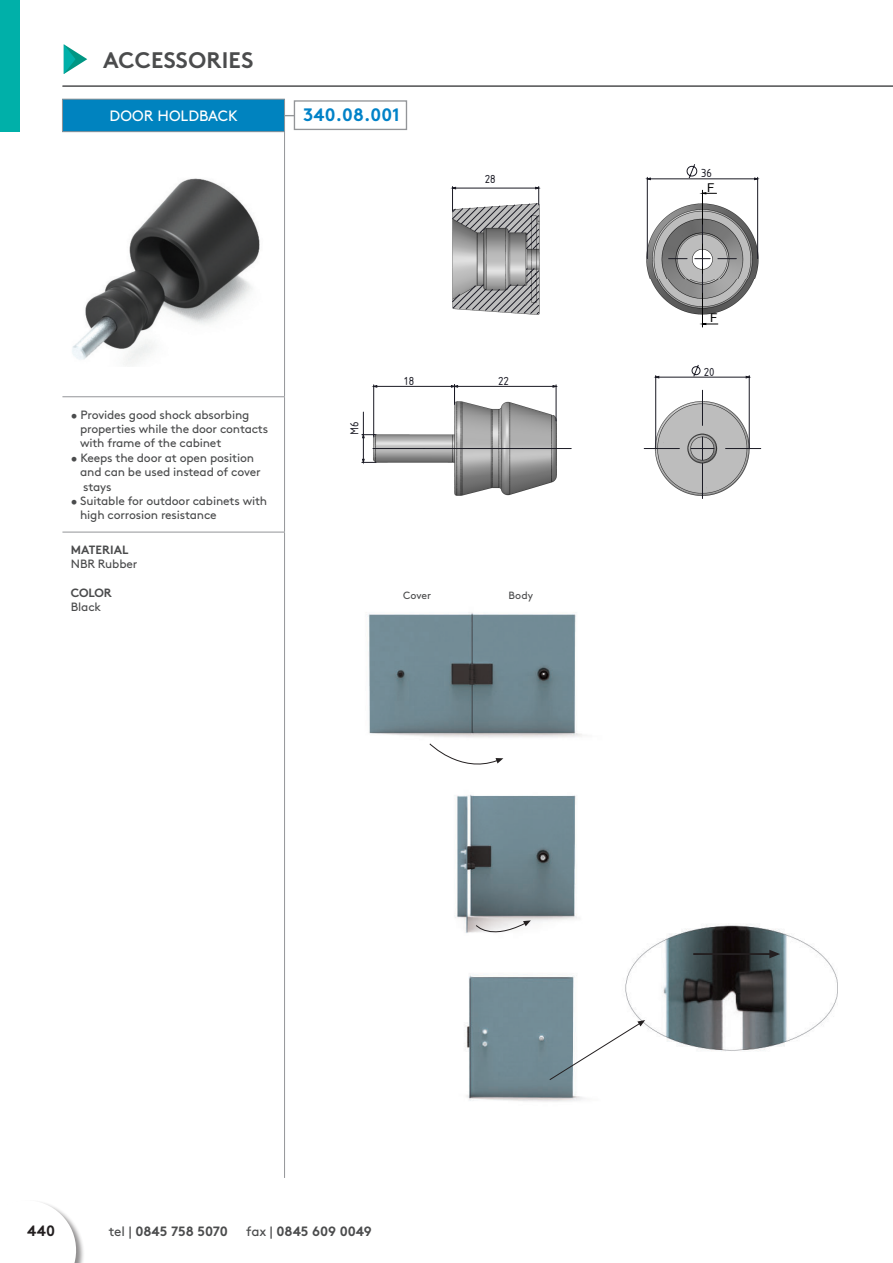
<style>
.page{position:relative;width:893px;height:1263px;background:#fff}
.page>*{position:absolute;margin:0;border:0;box-sizing:border-box;transform-origin:0 0}
.Page_Heading{font:700 22.5px "Brown Pro";letter-spacing:.01em;color:#4b4c4d}
.Item_No{font:700 18px "Brown Pro";color:#0082c8}
.Product_Name{font:15px "Brown Pro";color:#fff}
.t1{font:700 15px "Brown Pro";color:#231f20}
.t2{font:700 13.5px "Brown Pro";color:#4b4c4d}
.t3{font:12.15px "Isonorm D";color:#1a1a24}
.t4{font:12.15px "Arial Unicode MS";color:#000}
.Bullets{font:12px/14.4px "Brown Pro";letter-spacing:-.015em;color:#4b4c4d}
.Application_Material{font:700 12px "Brown Pro";color:#4b4c4d}
.Bullets-2{font:700 12px "Brown Pro";letter-spacing:-.02em;color:#4b4c4d}
.Annotations{font:10.5px "Brown Pro";color:#4b4c4d}
.s1{font-weight:400}
</style>
<div class="page">
<svg style="left:64px;top:44px;width:23px;height:30px"></svg>
<div style="left:0;top:1200px;width:85px;height:63px;background:#231f20;opacity:.5"></div>
<svg style="left:0;top:1200px;width:81px;height:63px"></svg>
<div style="left:294px;top:100px;width:113px;height:30px;border:1px solid #939598"></div>
<hr style="left:63px;top:86px;width:830px;height:1px;background:#4b4c4d">
<img style="left:72px;top:178px;width:188px;height:187px">
<img style="left:368px;top:612px;width:469px;height:490px">
<svg style="left:475px;top:920px;width:56px;height:21px"></svg>
<svg style="left:548px;top:1020px;width:97px;height:61px"></svg>
<svg style="left:769px;top:950px;width:11px;height:8px"></svg>
<hr style="left:693px;top:953px;width:77px;height:2px;background:#231f20">
<div style="left:0;top:0;width:20px;height:132px;background:#00b0a9"></div>
<img style="left:657px;top:463px;width:91px;height:36px">
<img style="left:454px;top:463px;width:103px;height:33px">
<img style="left:758px;top:194px;width:1px;height:73px">
<svg style="left:687px;top:164px;width:10px;height:14px"></svg>
<svg style="left:363px;top:186px;width:387px;height:277px"></svg>
<hr style="left:702px;top:390px;width:1px;height:35px;background:#1a1a24">
<hr style="left:644px;top:448px;width:35px;height:1px;background:#1a1a24">
<hr style="left:702px;top:463px;width:1px;height:35px;background:#1a1a24">
<hr style="left:726px;top:448px;width:35px;height:1px;background:#1a1a24">
<svg style="left:691px;top:437px;width:23px;height:23px"></svg>
<hr style="left:655px;top:376px;width:1px;height:72px;background:#1a1a24">
<hr style="left:749px;top:376px;width:1px;height:72px;background:#1a1a24">
<hr style="left:556px;top:385px;width:1px;height:36px;background:#1a1a24">
<hr style="left:647px;top:177px;width:1px;height:82px;background:#1a1a24">
<hr style="left:757px;top:177px;width:1px;height:82px;background:#1a1a24">
<hr style="left:373px;top:385px;width:1px;height:52px;background:#1a1a24">
<svg style="left:374px;top:385px;width:81px;height:19px"></svg>
<svg style="left:454px;top:178px;width:304px;height:209px"></svg>
<svg style="left:362px;top:412px;width:209px;height:51px"></svg>
<svg style="left:452px;top:187px;width:87px;height:127px;background:#aaaaab"></svg>
<div style="left:62px;top:99px;width:223px;height:33px;background:#0083bf"></div>
<hr style="left:62px;top:99px;width:223px;height:1px;background:#939598">
<hr style="left:62px;top:100px;width:1px;height:31px;background:#939598">
<hr style="left:284px;top:100px;width:1px;height:31px;background:#939598">
<hr style="left:62px;top:131px;width:223px;height:1px;background:#939598">
<hr style="left:284px;top:132px;width:1px;height:264px;background:#939598">
<hr style="left:62px;top:396px;width:223px;height:1px;background:#939598">
<hr style="left:284px;top:397px;width:1px;height:135px;background:#939598">
<hr style="left:62px;top:532px;width:223px;height:1px;background:#939598">
<hr style="left:284px;top:532px;width:1px;height:646px;background:#939598">
<svg style="left:429px;top:743px;width:74px;height:31px"></svg>
<p class="Page_Heading" style="left:103px;top:42px;width:152px">ACCESSORIES</p>
<p class="Product_Name" style="left:109px;top:104px;width:130px">DOOR HOLDBACK</p>
<p class="Item_No" style="left:303px;top:100px;width:98px">340.08.001</p>
<p class="t3" style="left:485px;top:172px;width:12px">28</p>
<p class="Bullets" style="left:71px;top:406px;width:180px">• Provides good shock absorbing</p>
<p class="Bullets" style="left:80px;top:421px;width:190px">properties while the door contacts with frame of the cabinet</p>
<p class="Bullets" style="left:80px;top:449px;width:182px;text-indent:-9px">• Keeps the door at open position and can be used instead of cover stays</p>
<p class="Bullets" style="left:71px;top:493px;width:198px">• Suitable for outdoor cabinets with</p>
<p class="Bullets" style="left:80px;top:507px;width:138px">high corrosion resistance</p>
<p class="Application_Material" style="left:71px;top:540px;width:59px">MATERIAL</p>
<p class="Bullets" style="left:71px;top:556px;width:68px">NBR Rubber</p>
<p class="Bullets-2" style="left:71px;top:583px;width:43px">COLOR</p>
<p class="Bullets" style="left:71px;top:599px;width:32px">Black</p>
<p class="t3" style="left:348px;top:435px;width:15px;rotate:-90deg">M6</p>
<p class="t3" style="left:403px;top:374px;width:12px">18</p>
<p class="t3" style="left:498px;top:374px;width:12px">22</p>
<p class="Annotations" style="left:403px;top:587px;width:30px">Cover</p>
<p class="Annotations" style="left:509px;top:587px;width:26px">Body</p>
<p class="t3" style="left:701px;top:167px;width:12px">36</p>
<p class="t4" style="left:707px;top:179px;width:9px">F</p>
<p class="t4" style="left:710px;top:309px;width:9px">F</p>
<p class="t3" style="left:704px;top:365px;width:12px">20</p>
<p class="t1" style="left:27px;top:1218px;width:30px">440</p>
<p class="t2" style="left:109px;top:1220px;width:121px"><span class="s1">tel |</span> 0845 758 5070</p>
<p class="t2" style="left:246px;top:1220px;width:127px"><span class="s1">fax |</span> 0845 609 0049</p>
</div>
